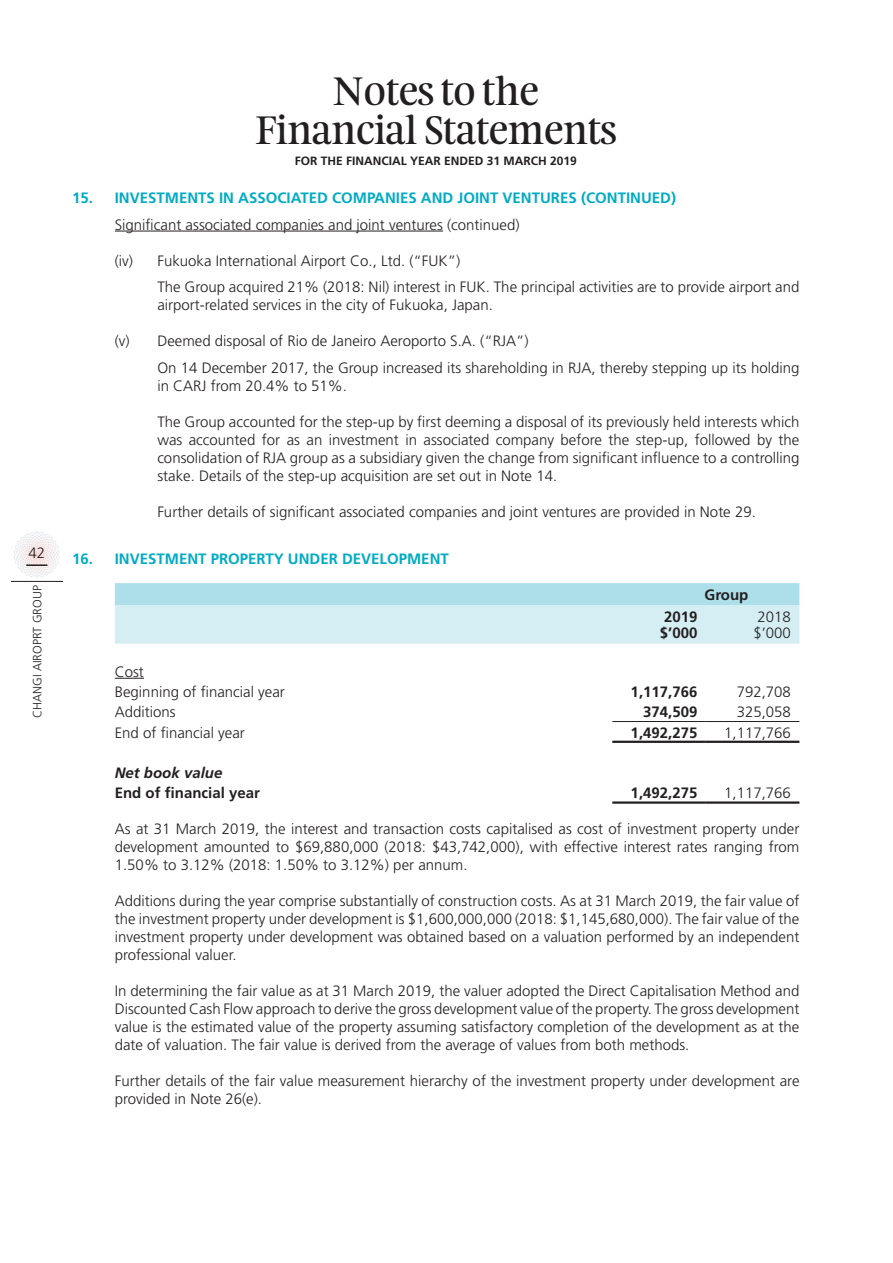
<style>
.page{position:relative;width:893px;height:1263px;background:#fff}
.page>*{position:absolute;margin:0;border:0;box-sizing:border-box;transform-origin:0 0}
.Heading-19-Big{font:36px/39px "Feijoa Display";color:#231f20;text-align:center}
.Body-1tab-1{font:300 15px/18px "Frutiger";color:#231f20;text-align:justify}
.Body-2tab{font:300 15px/18px "Frutiger";color:#231f20}
.B1-Body-Head-1{font:700 15px "Frutiger";color:#00abc5}
.B5-Body-head-nothing{font:300 15px "Frutiger";color:#231f20}
.TABLE-BODY{font:300 15px "Frutiger";color:#231f20}
.TABLE-BODY-2{font:700 15px "Frutiger";color:#231f20}
.Table-Head{font:700 15px "Frutiger";color:#242021}
.TABLE-BODY-3{font:italic 700 15px "Frutiger";color:#231f20}
.Table-Head-2{font:300 15px "Frutiger";color:#242021}
.Heading-SM-17{font:700 12px "Frutiger";color:#231f20}
.t1{font:300 12px "Frutiger";color:#231f20}
</style>
<div class="page">
<hr style="left:115px;top:231px;width:328px;height:1px;background:#231f20">
<svg style="left:115px;top:583px;width:684px;height:61px;background:#c6e8ef"></svg>
<hr style="left:612px;top:721px;width:94px;height:1px;background:#231f20">
<hr style="left:706px;top:721px;width:93px;height:1px;background:#231f20">
<hr style="left:612px;top:741px;width:94px;height:2px;background:#231f20">
<hr style="left:706px;top:741px;width:93px;height:2px;background:#231f20">
<hr style="left:612px;top:801px;width:94px;height:3px;background:#231f20">
<hr style="left:706px;top:801px;width:93px;height:3px;background:#231f20">
<svg style="left:115px;top:678px;width:29px;height:1px"></svg>
<svg style="left:11px;top:531px;width:52px;height:50px"></svg>
<hr style="left:26px;top:564px;width:21px;height:2px;background:#231f20">
<p class="Body-1tab-1" style="left:29px;top:544px;width:18px">42</p>
<p class="t1" style="left:31px;top:718px;width:134px;rotate:-90deg">CHANGI AIROPRT GROUP</p>
<p class="Heading-19-Big" style="left:255px;top:72px;width:363px">Notes to the<br>Financial Statements</p>
<p class="Heading-SM-17" style="left:295px;top:153px;width:284px">FOR THE FINANCIAL YEAR ENDED 31 MARCH 2019</p>
<p class="B1-Body-Head-1" style="left:72px;top:189px;width:605px">15. INVESTMENTS IN ASSOCIATED COMPANIES AND JOINT VENTURES (CONTINUED)</p>
<p class="Body-1tab-1" style="left:115px;top:215px;width:406px">Significant associated companies and joint ventures (continued)</p>
<p class="B5-Body-head-nothing" style="left:115px;top:252px;width:347px">(iv) Fukuoka International Airport Co., Ltd. (“FUK”)</p>
<p class="Body-2tab" style="left:157px;top:278px;width:644px">The Group acquired 21% (2018: Nil) interest in FUK. The principal activities are to provide airport and airport-related services in the city of Fukuoka, Japan.</p>
<p class="B5-Body-head-nothing" style="left:115px;top:332px;width:415px">(v) Deemed disposal of Rio de Janeiro Aeroporto S.A. (“RJA”)</p>
<p class="Body-2tab" style="left:157px;top:358px;width:643px">On 14 December 2017, the Group increased its shareholding in RJA, thereby stepping up its holding in CARJ from 20.4% to 51%.</p>
<p class="Body-2tab" style="left:157px;top:412px;width:644px;text-align:justify">The Group accounted for the step-up by first deeming a disposal of its previously held interests which was accounted for as an investment in associated company before the step-up, followed by the consolidation of RJA group as a subsidiary given the change from significant influence to a controlling stake. Details of the step-up acquisition are set out in Note 14.</p>
<p class="Body-2tab" style="left:157px;top:502px;width:600px">Further details of significant associated companies and joint ventures are provided in Note 29.</p>
<p class="B1-Body-Head-1" style="left:72px;top:550px;width:378px">16. INVESTMENT PROPERTY UNDER DEVELOPMENT</p>
<p class="Table-Head" style="left:704px;top:586px;width:45px">Group</p>
<p class="Table-Head" style="left:664px;top:608px;width:35px">2019</p>
<p class="Table-Head" style="left:660px;top:624px;width:39px">$’000</p>
<p class="Table-Head-2" style="left:758px;top:608px;width:35px">2018</p>
<p class="Table-Head-2" style="left:753px;top:625px;width:39px">$’000</p>
<p class="TABLE-BODY" style="left:115px;top:663px;width:31px">Cost</p>
<p class="TABLE-BODY" style="left:115px;top:683px;width:172px">Beginning of financial year</p>
<p class="TABLE-BODY-2" style="left:631px;top:683px;width:68px">1,117,766</p>
<p class="TABLE-BODY" style="left:737px;top:683px;width:56px">792,708</p>
<p class="TABLE-BODY" style="left:115px;top:704px;width:62px">Additions</p>
<p class="TABLE-BODY-2" style="left:643px;top:703px;width:56px">374,509</p>
<p class="TABLE-BODY" style="left:737px;top:704px;width:56px">325,058</p>
<p class="TABLE-BODY" style="left:115px;top:724px;width:132px">End of financial year</p>
<p class="TABLE-BODY-2" style="left:631px;top:723px;width:68px">1,492,275</p>
<p class="TABLE-BODY" style="left:724px;top:724px;width:68px">1,117,766</p>
<p class="TABLE-BODY-3" style="left:115px;top:764px;width:109px">Net book value</p>
<p class="TABLE-BODY-2" style="left:115px;top:784px;width:147px">End of financial year</p>
<p class="TABLE-BODY-2" style="left:631px;top:784px;width:68px">1,492,275</p>
<p class="TABLE-BODY" style="left:724px;top:785px;width:68px">1,117,766</p>
<p class="Body-1tab-1" style="left:115px;top:819px;width:686px">As at 31 March 2019, the interest and transaction costs capitalised as cost of investment property under development amounted to $69,880,000 (2018: $43,742,000), with effective interest rates ranging from 1.50% to 3.12% (2018: 1.50% to 3.12%) per annum.</p>
<p class="Body-1tab-1" style="left:115px;top:891px;width:686px">Additions during the year comprise substantially of construction costs. As at 31 March 2019, the fair value of the investment property under development is $1,600,000,000 (2018: $1,145,680,000). The fair value of the investment property under development was obtained based on a valuation performed by an independent professional valuer.</p>
<p class="Body-1tab-1" style="left:115px;top:981px;width:686px">In determining the fair value as at 31 March 2019, the valuer adopted the Direct Capitalisation Method and Discounted Cash Flow approach to derive the gross development value of the property. The gross development value is the estimated value of the property assuming satisfactory completion of the development as at the date of valuation. The fair value is derived from the average of values from both methods.</p>
<p class="Body-1tab-1" style="left:115px;top:1071px;width:686px">Further details of the fair value measurement hierarchy of the investment property under development are provided in Note 26(e).</p>
</div>
